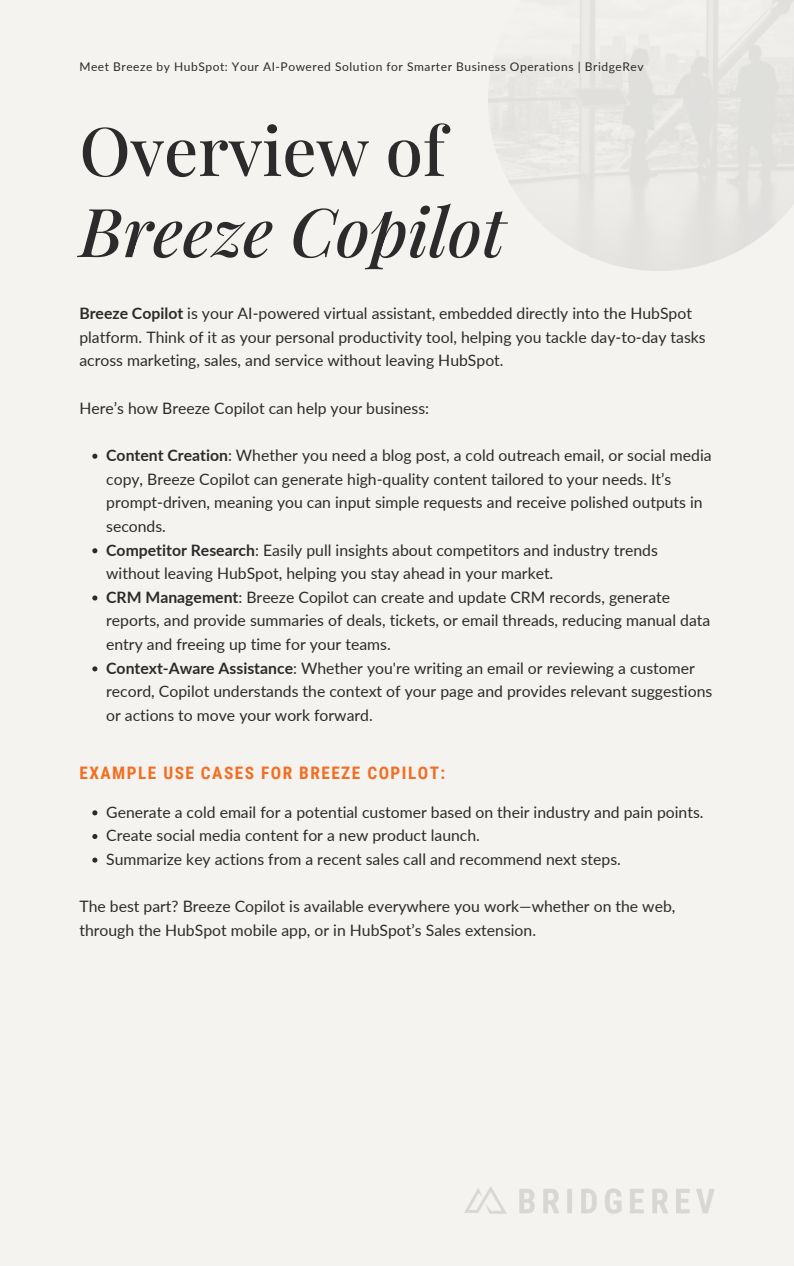
<style>
.page{position:relative;width:794px;height:1266px;background:#fff}
.page>*{position:absolute;margin:0;border:0;box-sizing:border-box;transform-origin:0 0}
.t1{font:italic 500 67.5px/81px "Playfair Display";color:#2b2b2b}
.t2{font:700 17.25px "Roboto Condensed";letter-spacing:.085em;color:#f26e22}
.t3{font:15.75px/23.6px "Lato";color:#2b2b2b}
.t4{font:12px "Lato";letter-spacing:.045em;color:#2b2b2b}
.s1{font-style:normal}
.s2{font-weight:700}
</style>
<div class="page">
<div style="left:0;top:0;width:793px;height:1266px;background:#f4f3f0"></div>
<svg style="left:92px;top:454px;width:5px;height:5px"></svg>
<svg style="left:92px;top:548px;width:5px;height:5px"></svg>
<svg style="left:92px;top:595px;width:5px;height:5px"></svg>
<svg style="left:92px;top:666px;width:5px;height:5px"></svg>
<svg style="left:92px;top:810px;width:5px;height:5px"></svg>
<svg style="left:92px;top:834px;width:5px;height:5px"></svg>
<svg style="left:92px;top:857px;width:5px;height:5px"></svg>
<img style="left:464px;top:1186px;width:250px;height:27px">
<p class="t4" style="left:79px;top:59px;width:565px">Meet Breeze by HubSpot: Your AI-Powered Solution for Smarter Business Operations | BridgeRev</p>
<p class="t1" style="left:79px;top:108px;width:427px"><span class="s1">Overview of<br></span>Breeze Copilot</p>
<p class="t3" style="left:79px;top:301px;width:627px"><span class="s2">Breeze Copilot</span> is your AI-powered virtual assistant, embedded directly into the HubSpot platform. Think of it as your personal productivity tool, helping you tackle day-to-day tasks across marketing, sales, and service without leaving HubSpot.</p>
<p class="t3" style="left:79px;top:396px;width:351px">Here’s how Breeze Copilot can help your business:</p>
<h1 class="t3" style="left:106px;top:443px;width:606px"><span class="s2">Content Creation</span>: Whether you need a blog post, a cold outreach email, or social media copy, Breeze Copilot can generate high-quality content tailored to your needs. It’s prompt-driven, meaning you can input simple requests and receive polished outputs in seconds.</h1>
<h3 class="t3" style="left:106px;top:537px;width:553px"><span class="s2">Competitor Research</span>: Easily pull insights about competitors and industry trends without leaving HubSpot, helping you stay ahead in your market.</h3>
<h3 class="t3" style="left:106px;top:585px;width:605px"><span class="s2">CRM Management</span>: Breeze Copilot can create and update CRM records, generate reports, and provide summaries of deals, tickets, or email threads, reducing manual data entry and freeing up time for your teams.</h3>
<p class="t3" style="left:106px;top:656px;width:607px"><span class="s2">Context-Aware Assistance</span>: Whether you're writing an email or reviewing a customer record, Copilot understands the context of your page and provides relevant suggestions or actions to move your work forward.</p>
<p class="t2" style="left:79px;top:763px;width:367px">EXAMPLE USE CASES FOR BREEZE COPILOT:</p>
<p class="t3" style="left:106px;top:799px;width:598px">Generate a cold email for a potential customer based on their industry and pain points.</p>
<h2 class="t3" style="left:106px;top:823px;width:375px">Create social media content for a new product launch.</h2>
<p class="t3" style="left:106px;top:847px;width:516px">Summarize key actions from a recent sales call and recommend next steps.</p>
<p class="t3" style="left:79px;top:894px;width:597px">The best part? Breeze Copilot is available everywhere you work—whether on the web, through the HubSpot mobile app, or in HubSpot’s Sales extension.</p>
</div>
